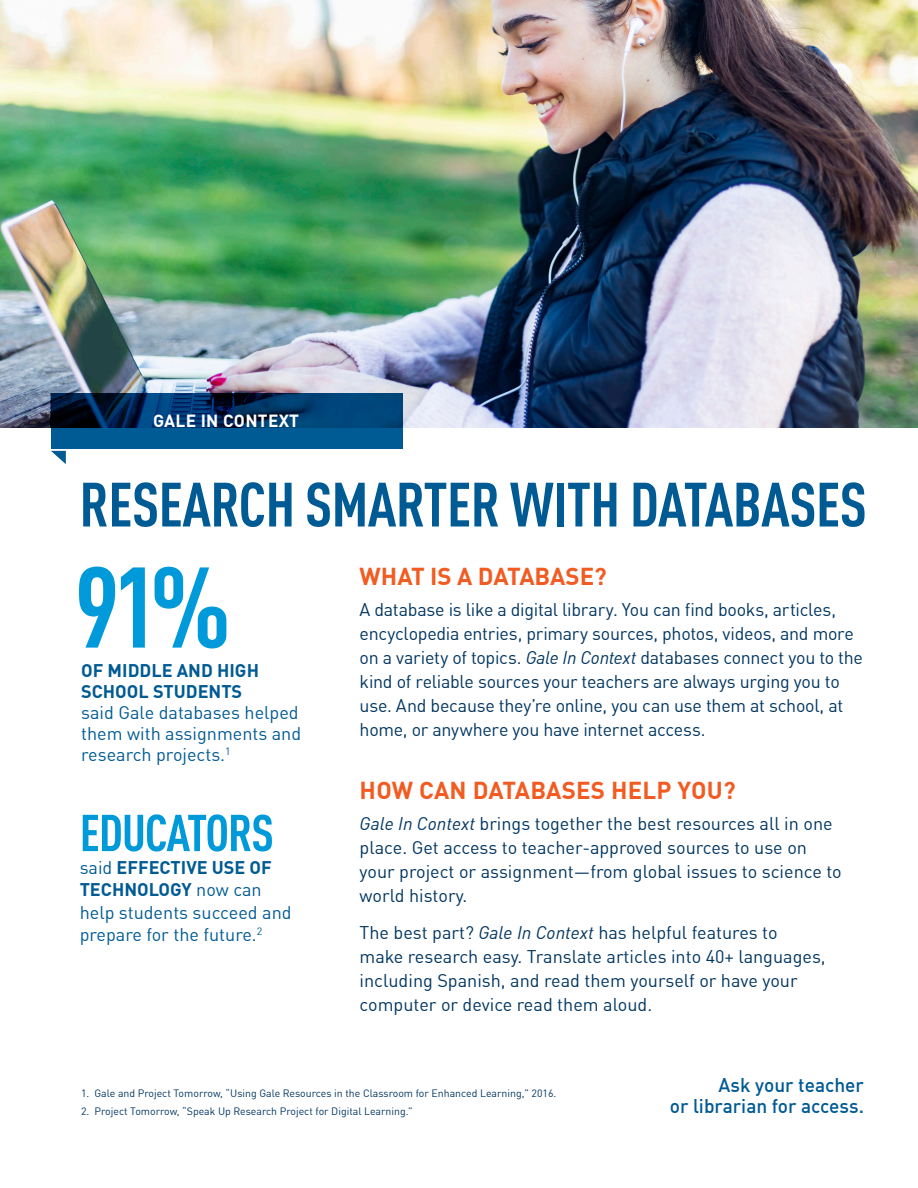
<style>
.page{position:relative;width:918px;height:1188px;background:#fff}
.page>*{position:absolute;margin:0;border:0;box-sizing:border-box;transform-origin:0 0}
.Section_Subheads{font:700 condensed 112.5px "DIN Offc";color:#009ada}
.t1{font:700 condensed 61.5px "DIN Offc";letter-spacing:-.01em;color:#005a93}
.New_body_copy{font:700 condensed 51px "DIN Offc";letter-spacing:-.02em;color:#009ada}
.feature_copy{font:700 24px "DIN Offc";color:#f25b21}
.t2{font:500 19.5px "DIN Offc";color:#005a93}
.feature_copy-2{font:18px/24px "DIN Offc";letter-spacing:-.005em;color:#003560}
.New_body_copy-2{font:18px/21px "DIN Offc";color:#005a93}
.feature_copy-3{font:700 17.25px "DIN Offc";letter-spacing:.015em;color:#fff}
.feature_copy-4{font:10.5px "DIN Offc";color:#003560}
.s1{font-weight:700}
.s2{font-style:italic}
</style>
<div class="page">
<img style="left:0;top:0;width:918px;height:428px">
<svg style="left:51px;top:393px;width:352px;height:56px;background:#003f70"></svg>
<svg style="left:51px;top:451px;width:15px;height:13px"></svg>
<p class="feature_copy-3" style="left:153px;top:409px;width:148px">GALE IN CONTEXT</p>
<p class="t1" style="left:80px;top:467px;width:789px">RESEARCH SMARTER WITH DATABASES</p>
<p class="Section_Subheads" style="left:75px;top:539px;width:159px">91%</p>
<p class="New_body_copy-2" style="left:81px;top:660px;width:222px"><span class="s1">OF MIDDLE AND HIGH<br>SCHOOL STUDENTS<br></span>said Gale databases helped them with assignments and research projects.<sup>1</sup></p>
<p class="New_body_copy" style="left:80px;top:802px;width:196px">EDUCATORS</p>
<p class="New_body_copy-2" style="left:80px;top:856px;width:213px;line-height:22.5px">said <span class="s1">EFFECTIVE USE OF<br>TECHNOLOGY</span> now can help students succeed and prepare for the future.<sup>2</sup></p>
<p class="feature_copy" style="left:360px;top:561px;width:249px">WHAT IS A DATABASE?</p>
<p class="feature_copy-2" style="left:360px;top:598px;width:505px">A database is like a digital library. You can find books, articles, encyclopedia entries, primary sources, photos, videos, and more on a variety of topics. <span class="s2">Gale In Context</span> databases connect you to the kind of reliable sources your teachers are always urging you to use. And because they’re online, you can use them at school, at home, or anywhere you have internet access.</p>
<p class="feature_copy" style="left:360px;top:775px;width:378px">HOW CAN DATABASES HELP YOU?</p>
<p class="feature_copy-2" style="left:360px;top:811px;width:484px"><span class="s2">Gale In Context</span> brings together the best resources all in one place. Get access to teacher-approved sources to use on your project or assignment—from global issues to science to world history.</p>
<p class="feature_copy-2" style="left:360px;top:921px;width:468px">The best part? <span class="s2">Gale In Context</span> has helpful features to make research easy. Translate articles into 40+ languages, including Spanish, and read them yourself or have your computer or device read them aloud.</p>
<p class="feature_copy-4" style="left:81px;top:1086px;width:477px">1. Gale and Project Tomorrow, “Using Gale Resources in the Classroom for Enhanced Learning,” 2016.</p>
<p class="feature_copy-4" style="left:81px;top:1105px;width:333px">2. Project Tomorrow, “Speak Up Research Project for Digital Learning.”</p>
<p class="t2" style="left:719px;top:1073px;width:147px">Ask your teacher</p>
<p class="t2" style="left:670px;top:1094px;width:196px">or librarian for access.</p>
</div>
